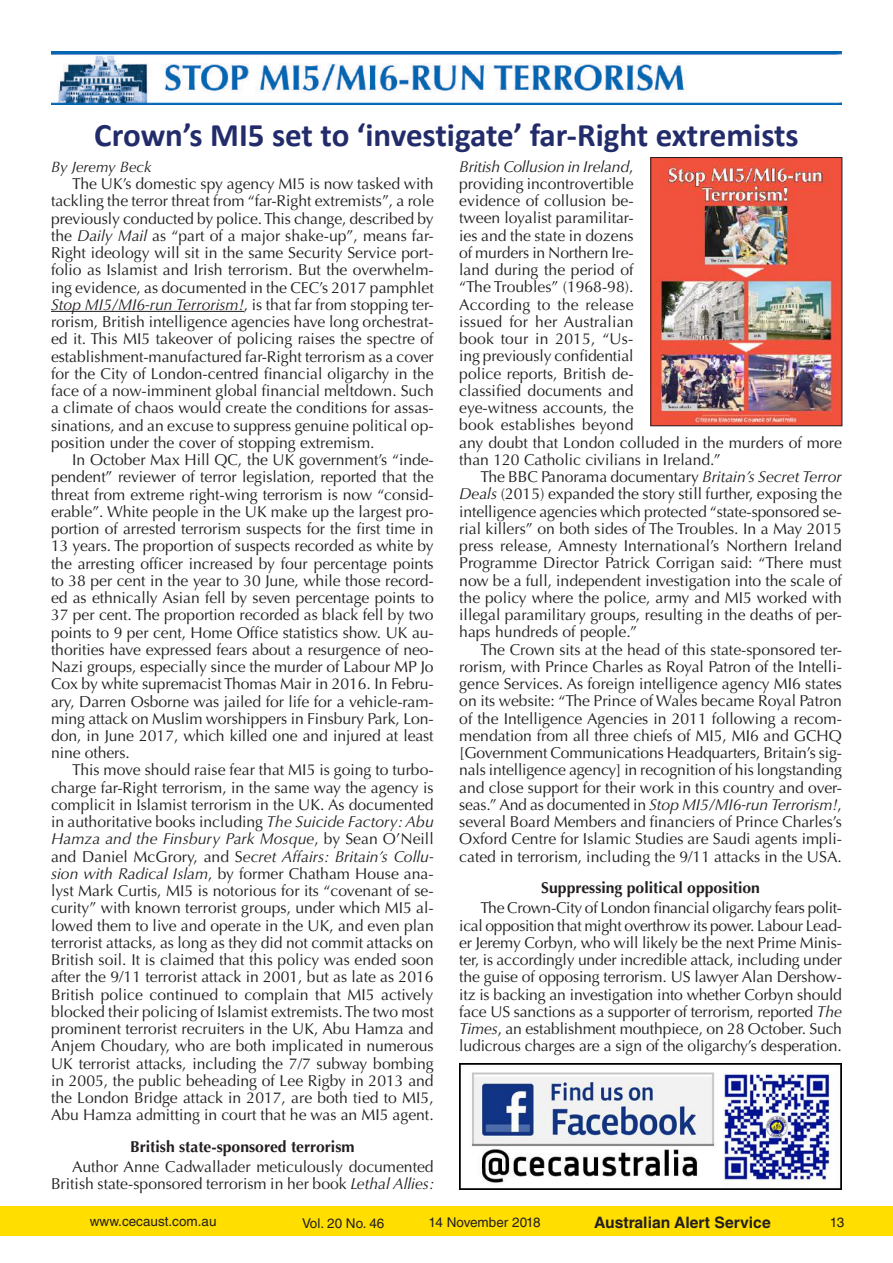
<style>
.page{position:relative;width:893px;height:1263px;background:#fff}
.page>*{position:absolute;margin:0;border:0;box-sizing:border-box;transform-origin:0 0}
.t1{font:700 33px "Calibri";color:#232c6a}
.t2{font:15.75px/17.2px "Optima LT Std";color:#231f20;text-align:justify}
.t3{font:700 15.75px "Optima LT Std";color:#231f20}
.t4{font:700 15.75px "Helvetica LT Std";color:#231f20}
.t5{font:italic 15px "Optima LT Std";color:#231f20}
.t6{font:13.5px "Helvetica LT Std";color:#231f20}
.s1{font-style:italic}
</style>
<div class="page">
<div style="left:0;top:1206px;width:893px;height:30px;background:#ffde00"></div>
<hr style="left:51px;top:311px;width:193px;height:1px;background:#231f20">
<img style="left:653px;top:159px;width:187px;height:265px">
<img style="left:51px;top:51px;width:791px;height:53px">
<img style="left:459px;top:1064px;width:383px;height:126px">
<h1 class="t1" style="left:94px;top:114px;width:706px">Crown’s MI5 set to ‘investigate’ far-Right extremists</h1>
<p class="t5" style="left:51px;top:158px;width:102px">By Jeremy Beck</p>
<p class="t2" style="left:51px;top:175px;width:384px;text-indent:21px">The UK’s domestic spy agency MI5 is now tasked with tackling the terror threat from “far-Right extremists”, a role previously conducted by police. This change, described by the <span class="s1">Daily Mail</span> as “part of a major shake-up”, means far-Right ideology will sit in the same Security Service port&shy;folio as Islamist and Irish terrorism. But the overwhelm&shy;ing evidence, as documented in the CEC’s 2017 pamphlet <span class="s1">Stop MI5/MI6-run Terrorism!</span>, is that far from stopping ter&shy;rorism, British intelligence agencies have long orchestrat&shy;ed it. This MI5 takeover of policing raises the spectre of establishment-manufactured far-Right terrorism as a cover for the City of London-centred financial oligarchy in the face of a now-imminent global financial meltdown. Such a climate of chaos would create the conditions for assas&shy;sinations, and an excuse to suppress genuine political op&shy;position under the cover of stopping extremism.</p>
<p class="t2" style="left:51px;top:451px;width:384px;text-indent:21px">In October Max Hill QC, the UK government’s “inde&shy;pendent” reviewer of terror legislation, reported that the threat from extreme right-wing terrorism is now “consid&shy;erable”. White people in the UK make up the largest pro&shy;portion of arrested terrorism suspects for the first time in 13 years. The proportion of suspects recorded as white by the arresting officer increased by four percentage points to 38 per cent in the year to 30 June, while those record&shy;ed as ethnically Asian fell by seven percentage points to 37 per cent. The proportion recorded as black fell by two points to 9 per cent, Home Office statistics show. UK au&shy;thorities have expressed fears about a resurgence of neo-Nazi groups, especially since the murder of Labour MP Jo Cox by white supremacist Thomas Mair in 2016. In Febru&shy;ary, Darren Osborne was jailed for life for a vehicle-ram&shy;ming attack on Muslim worshippers in Finsbury Park, Lon&shy;don, in June 2017, which killed one and injured at least nine others.</p>
<p class="t2" style="left:51px;top:762px;width:384px;text-indent:21px">This move should raise fear that MI5 is going to turbo&shy;charge far-Right terrorism, in the same way the agency is complicit in Islamist terrorism in the UK. As documented in authoritative books including <span class="s1">The Suicide Factory: Abu Hamza and the Finsbury Park Mosque</span>, by Sean O’Neill and Daniel McGrory, and S<span class="s1">ecret Affairs: Britain’s Collu&shy;sion with Radical Islam</span>, by former Chatham House ana&shy;lyst Mark Curtis, MI5 is notorious for its “covenant of se&shy;curity” with known terrorist groups, under which MI5 al&shy;lowed them to live and operate in the UK, and even plan terrorist attacks, as long as they did not commit attacks on British soil. It is claimed that this policy was ended soon after the 9/11 terrorist attack in 2001, but as late as 2016<br>British police continued to complain that MI5 actively blocked their policing of Islamist extremists. The two most prominent terrorist recruiters in the UK, Abu Hamza and Anjem Choudary, who are both implicated in numerous UK terrorist attacks, including the 7/7 subway bombing in 2005, the public beheading of Lee Rigby in 2013 and the London Bridge attack in 2017, are both tied to MI5, Abu Hamza admitting in court that he was an MI5 agent.</p>
<p class="t3" style="left:130px;top:1137px;width:226px">British state-sponsored terrorism</p>
<p class="t2" style="left:51px;top:1158px;width:385px;text-align:right">Author Anne Cadwallader meticulously documented<br>British state-sponsored terrorism in her book <span class="s1">Lethal Allies:</span></p>
<p class="t2" style="left:459px;top:158px;width:384px;text-align:left"><span class="s1">British Collusion in Ireland</span>,<br>providing incontrovertible<br>evidence of collusion be-<br>tween loyalist paramilitar-<br>ies and the state in dozens<br>of murders in Northern Ire-<br>land during the period of<br>“The Troubles” (1968-98).<br>According to the release<br>issued for her Australian<br>book tour in 2015, “Us-<br>ing previously confidential<br>police reports, British de-<br>classified documents and<br>eye-witness accounts, the<br>book establishes beyond<br>any doubt that London colluded in the murders of more than 120 Catholic civilians in Ireland.”</p>
<p class="t2" style="left:459px;top:468px;width:384px;text-indent:21px">The BBC Panorama documentary <span class="s1">Britain’s Secret Terror Deals</span> (2015) expanded the story still further, exposing the intelligence agencies which protected “state-sponsored se&shy;rial killers” on both sides of The Troubles. In a May 2015 press release, Amnesty International’s Northern Ireland Programme Director Patrick Corrigan said: “There must now be a full, independent investigation into the scale of the policy where the police, army and MI5 worked with illegal paramilitary groups, resulting in the deaths of per&shy;haps hundreds of people.”</p>
<p class="t2" style="left:459px;top:641px;width:384px;text-indent:21px">The Crown sits at the head of this state-sponsored ter&shy;rorism, with Prince Charles as Royal Patron of the Intelli&shy;gence Services. As foreign intelligence agency MI6 states on its website: “The Prince of Wales became Royal Patron of the Intelligence Agencies in 2011 following a recom&shy;mendation from all three chiefs of MI5, MI6 and GCHQ [Government Communications Headquarters, Britain’s sig&shy;nals intelligence agency] in recognition of his longstanding and close support for their work in this country and over&shy;seas.” And as documented in <span class="s1">Stop MI5/MI6-run Terrorism!</span>, several Board Members and financiers of Prince Charles’s Oxford Centre for Islamic Studies are Saudi agents impli&shy;cated in terrorism, including the 9/11 attacks in the USA.</p>
<p class="t3" style="left:541px;top:878px;width:220px">Suppressing political opposition</p>
<p class="t2" style="left:459px;top:899px;width:384px;text-indent:21px">The Crown-City of London financial oligarchy fears polit&shy;ical opposition that might overthrow its power. Labour Lead&shy;er Jeremy Corbyn, who will likely be the next Prime Minis&shy;ter, is accordingly under incredible attack, including under the guise of opposing terrorism. US lawyer Alan Dershow&shy;itz is backing an investigation into whether Corbyn should face US sanctions as a supporter of terrorism, reported <span class="s1">The Times</span>, an establishment mouthpiece, on 28 October. Such ludicrous charges are a sign of the oligarchy’s desperation.</p>
<p class="t6" style="left:90px;top:1213px;width:128px">www.cecaust.com.au</p>
<p class="t6" style="left:302px;top:1215px;width:84px">Vol. 20 No. 46</p>
<p class="t6" style="left:428px;top:1214px;width:114px">14 November 2018</p>
<p class="t4" style="left:594px;top:1212px;width:178px">Australian Alert Service</p>
<p class="t6" style="left:830px;top:1214px;width:16px">13</p>
</div>
